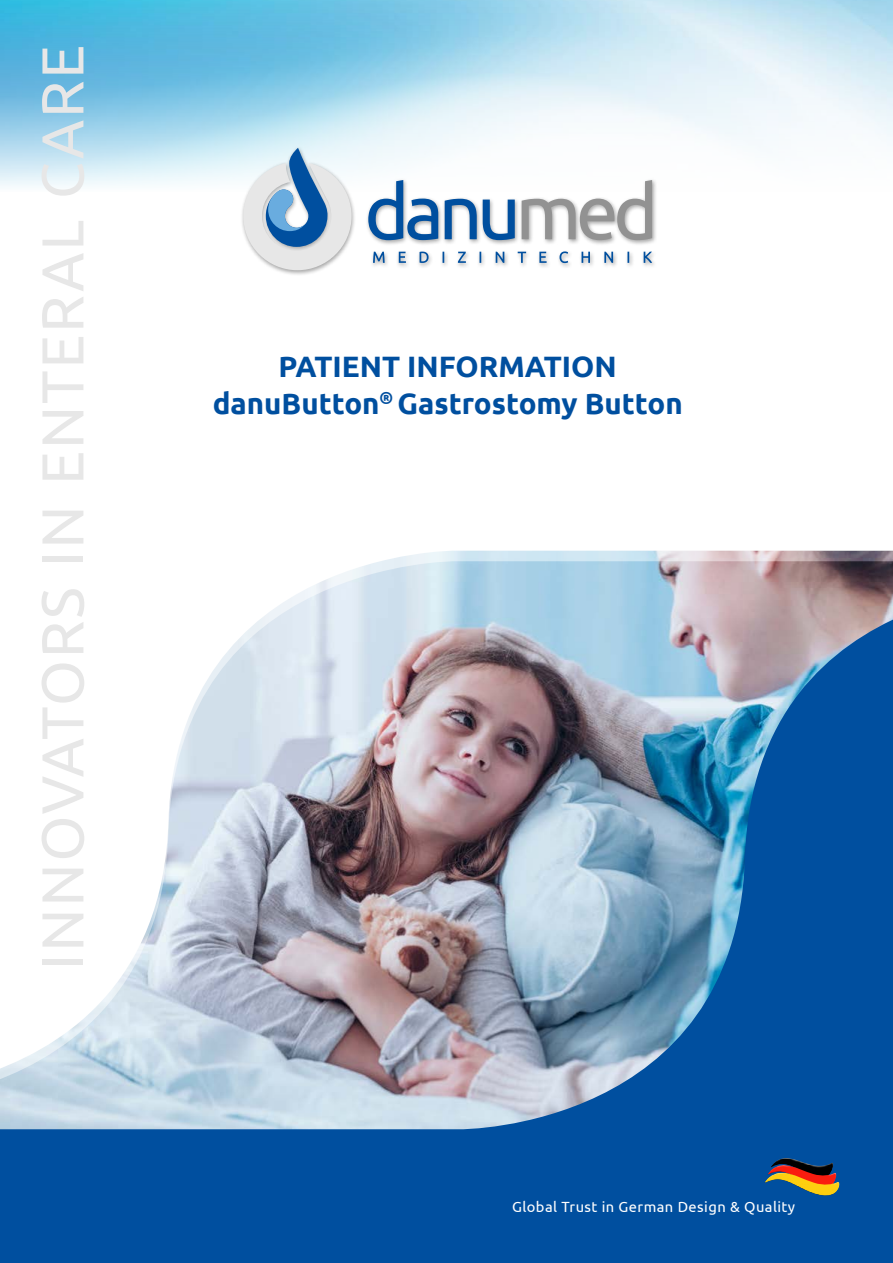
<style>
.page{position:relative;width:893px;height:1263px;background:#fff}
.page>*{position:absolute;margin:0;border:0;box-sizing:border-box;transform-origin:0 0}
.t1{font:59.1px "Ubuntu";letter-spacing:.035em;color:#e7e7e7}
.t2{font:700 29.55px/36.6px "Ubuntu";color:#004f9f;text-align:center}
.t3{font:14.7px "Ubuntu";letter-spacing:.03em;color:#fff}
</style>
<div class="page">
<img style="left:0;top:0;width:892px;height:186px">
<svg style="left:0;top:1087px;width:893px;height:176px;background:#1f64a9"></svg>
<div style="left:241px;top:145px;width:417px;height:130px;background:#000;opacity:.35"></div>
<svg style="left:522px;top:180px;width:130px;height:60px"></svg>
<svg style="left:368px;top:180px;width:147px;height:60px"></svg>
<svg style="left:243px;top:148px;width:109px;height:122px"></svg>
<svg style="left:373px;top:251px;width:279px;height:12px"></svg>
<img style="left:0;top:550px;width:893px;height:537px">
<svg style="left:762px;top:1158px;width:78px;height:40px"></svg>
<div style="left:764px;top:1157px;width:76px;height:33px;background:#fff;opacity:.75"></div>
<div style="left:764px;top:1163px;width:76px;height:33px;background:#000;opacity:.75"></div>
<h1 class="t1" style="left:27px;top:969px;width:926px;rotate:-90deg">INNOVATORS IN ENTERAL CARE</h1>
<p class="t2" style="left:213px;top:348px;width:471px">PATIENT INFORMATION danuButton<sup>®</sup> Gastrostomy Button</p>
<p class="t3" style="left:512px;top:1197px;width:285px">Global Trust in German Design &amp; Quality</p>
</div>
